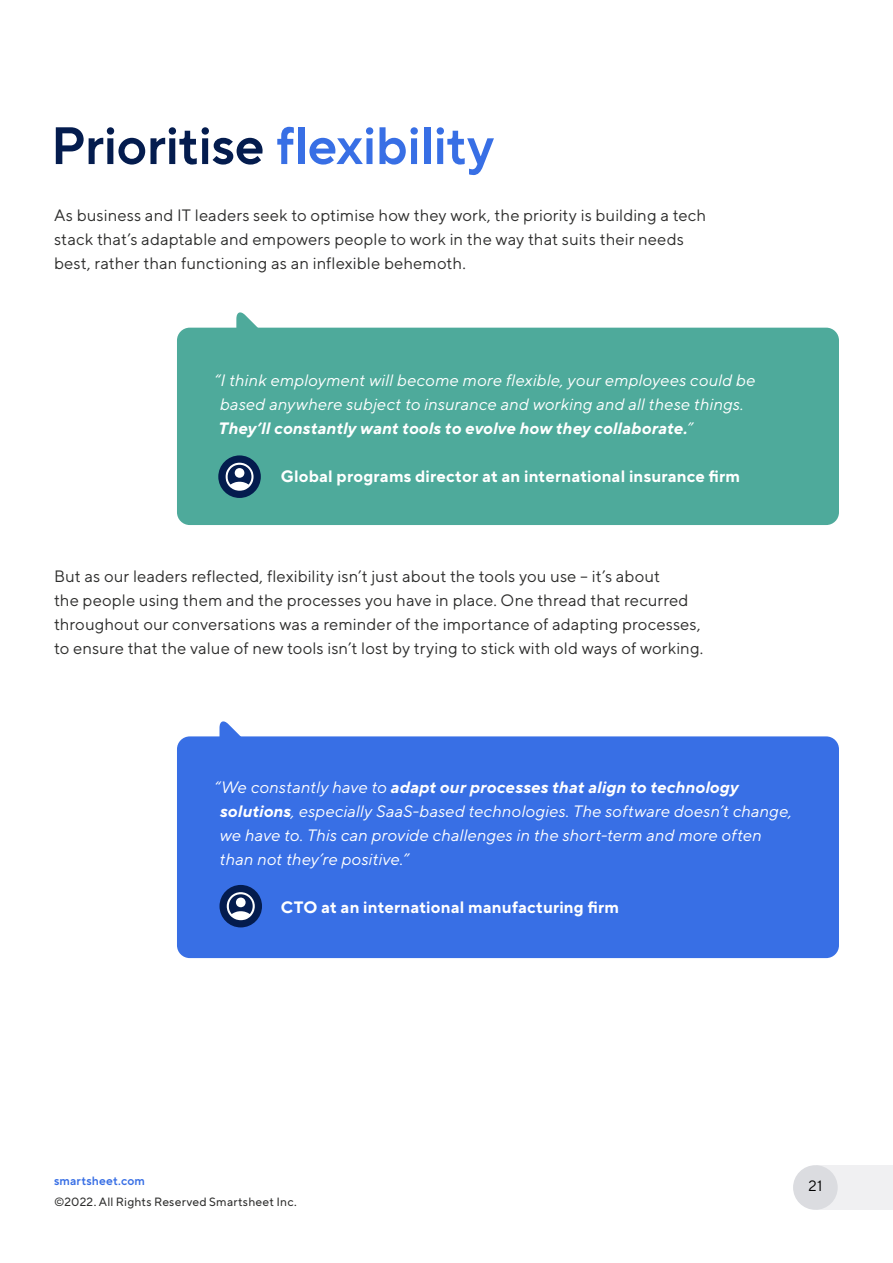
<style>
.page{position:relative;width:893px;height:1263px;background:#fff}
.page>*{position:absolute;margin:0;border:0;box-sizing:border-box;transform-origin:0 0}
.t1{font:600 52.5px "TT Norms Pro";letter-spacing:-.01em;color:#386fe5}
.t2{font:16.5px/24px "TT Norms Pro";letter-spacing:.01em;color:#2e2e2d}
.t3{font:italic 16.5px/24px "TT Norms Pro";letter-spacing:.005em;color:#fff}
.t4{font:700 16.5px "TT Norms Pro";letter-spacing:.01em;color:#fff}
.t5{font:15px "TT Norms Pro";color:#000}
.t6{font:12px "TT Norms Pro";letter-spacing:.015em;color:#2e2e2d}
.t7{font:600 12px "TT Norms Pro";letter-spacing:.015em;color:#386fe5}
.s1{color:#041c4e}
.s2{font-weight:700}
</style>
<div class="page">
<div style="left:816px;top:1165px;width:77px;height:45px;background:#f0f0f2"></div>
<div style="left:793px;top:1165px;width:45px;height:45px;background:#dbdce0;border-radius:50%"></div>
<div style="left:177px;top:328px;width:662px;height:197px;background:#4eaa9b;border-radius:13px"></div>
<svg style="left:236px;top:312px;width:52px;height:16px"></svg>
<div style="left:218px;top:455px;width:43px;height:43px;background:#041c4e;border-radius:50%"></div>
<svg style="left:226px;top:463px;width:28px;height:28px"></svg>
<svg style="left:219px;top:721px;width:21px;height:15px"></svg>
<div style="left:177px;top:736px;width:662px;height:222px;background:#386fe5;border-radius:13px"></div>
<div style="left:219px;top:885px;width:43px;height:42px;background:#041c4e;border-radius:50%"></div>
<svg style="left:227px;top:892px;width:28px;height:28px"></svg>
<p class="t1" style="left:51px;top:107px;width:445px"><span class="s1">Prioritise</span> flexibility</p>
<p class="t2" style="left:54px;top:202px;width:654px">As business and IT leaders seek to optimise how they work, the priority is building a tech stack that’s adaptable and empowers people to work in the way that suits their needs best, rather than functioning as an inflexible behemoth.</p>
<p class="t3" style="left:213px;top:367px;width:543px">“I think employment will become more flexible, your employees could be based anywhere subject to insurance and working and all these things.<br><span class="s2">They’ll constantly want tools to evolve how they collaborate.</span>”</p>
<p class="t4" style="left:281px;top:464px;width:461px">Global programs director at an international insurance firm</p>
<p class="t2" style="left:54px;top:562px;width:651px">But as our leaders reflected, flexibility isn’t just about the tools you use – it’s about<br>the people using them and the processes you have in place. One thread that recurred throughout our conversations was a reminder of the importance of adapting processes, to ensure that the value of new tools isn’t lost by trying to stick with old ways of working.</p>
<p class="t3" style="left:219px;top:774px;width:574px;text-indent:-5px">“We constantly have to <span class="s2">adapt our processes that align to technology solutions</span>, especially SaaS-based technologies. The software doesn’t change, we have to. This can provide challenges in the short-term and more often than not they’re positive.”</p>
<p class="t4" style="left:281px;top:895px;width:340px">CTO at an international manufacturing firm</p>
<p class="t7" style="left:54px;top:1172px;width:93px">smartsheet.com</p>
<p class="t6" style="left:54px;top:1193px;width:244px">©2022. All Rights Reserved Smartsheet Inc.</p>
<p class="t5" style="left:808px;top:1175px;width:15px">21</p>
</div>
